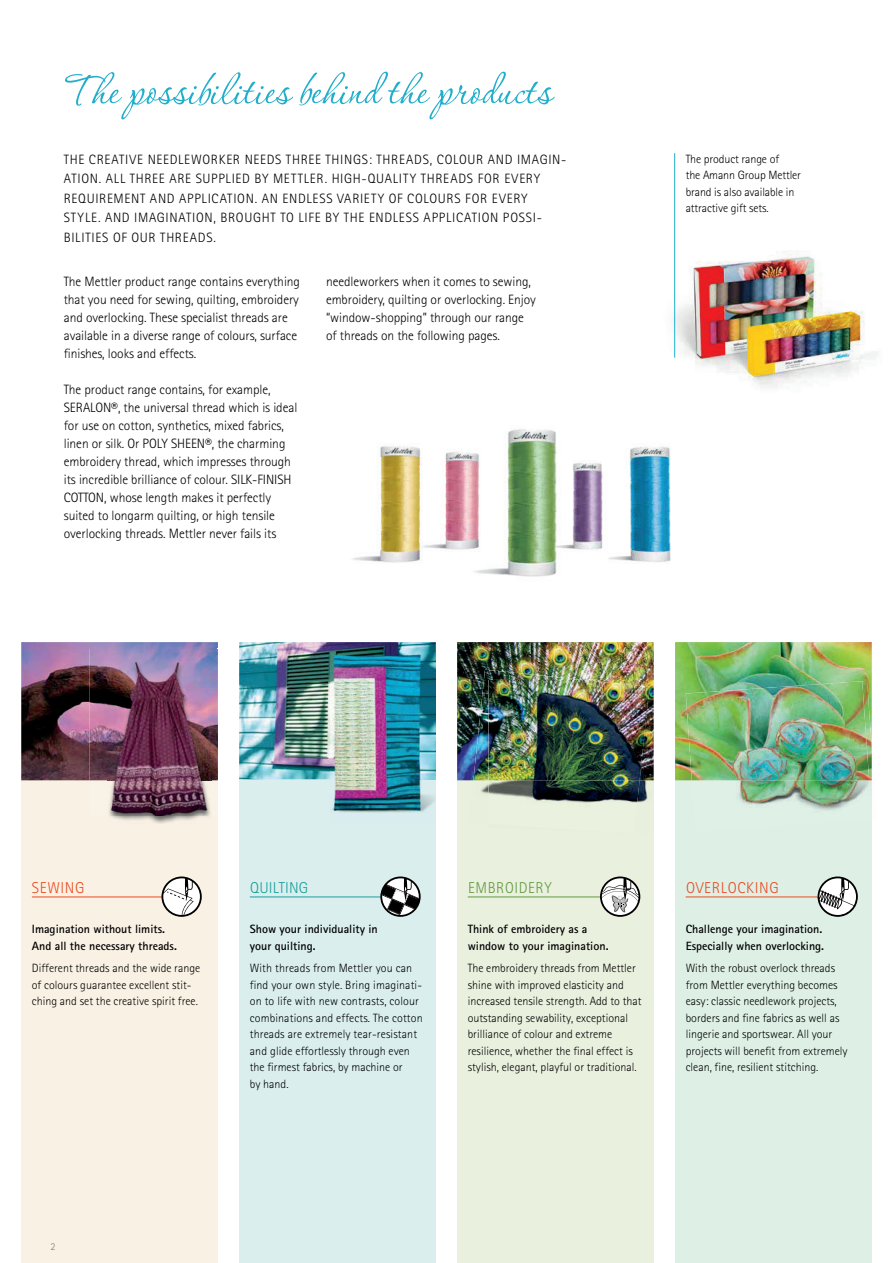
<style>
.page{position:relative;width:893px;height:1263px;background:#fff}
.page>*{position:absolute;margin:0;border:0;box-sizing:border-box;transform-origin:0 0}
.t1{font:52.5px "P22 Corinthia";letter-spacing:.01em;color:#20aecb}
.t2{font:300 15.75px "Rotis Sans Serif";letter-spacing:.04em;color:#ea4c23}
.t3{font:300 15.75px "Rotis Sans Serif";letter-spacing:.04em;color:#619b41}
.t4{font:300 15.75px "Rotis Sans Serif";letter-spacing:.01em;color:#1b9f9b}
.t5{font:300 13.5px/18px "Rotis Sans Serif";letter-spacing:-.005em;color:#000001}
.t6{font:300 13.5px/19.5px "Rotis Sans Serif";letter-spacing:.05em;color:#000001}
.t7{font:300 12px/16.5px "Rotis Sans Serif";color:#000001}
.t8{font:700 12px/16.5px "Rotis Sans Serif";color:#000001}
.t9{font:300 10.5px "Rotis Sans Serif";color:#7b7e7f}
</style>
<div class="page">
<img style="left:673px;top:250px;width:149px;height:117px">
<img style="left:352px;top:429px;width:319px;height:148px">
<div style="left:21px;top:642px;width:197px;height:621px;background:#f9f1e4"></div>
<hr style="left:32px;top:897px;width:156px;height:1px;background:#ea4c23">
<div style="left:675px;top:642px;width:197px;height:621px;background:#def0e6"></div>
<hr style="left:686px;top:897px;width:159px;height:1px;background:#ea4c23">
<img style="left:21px;top:642px;width:197px;height:138px">
<img style="left:675px;top:642px;width:197px;height:138px">
<img style="left:692px;top:780px;width:180px;height:30px">
<img style="left:686px;top:681px;width:183px;height:99px">
<svg style="left:817px;top:876px;width:41px;height:41px"></svg>
<svg style="left:161px;top:876px;width:41px;height:41px"></svg>
<div style="left:239px;top:642px;width:197px;height:621px;background:#daeeee"></div>
<hr style="left:250px;top:897px;width:162px;height:1px;background:#1b9f9b">
<img style="left:239px;top:642px;width:197px;height:137px">
<svg style="left:380px;top:876px;width:41px;height:41px"></svg>
<div style="left:457px;top:642px;width:197px;height:621px;background:#eaf0de"></div>
<hr style="left:468px;top:897px;width:162px;height:1px;background:#619b41">
<img style="left:457px;top:642px;width:197px;height:138px">
<svg style="left:600px;top:876px;width:40px;height:41px"></svg>
<img style="left:469px;top:780px;width:185px;height:23px">
<img style="left:473px;top:670px;width:110px;height:110px">
<img style="left:649px;top:680px;width:5px;height:100px">
<img style="left:488px;top:780px;width:152px;height:23px">
<img style="left:488px;top:680px;width:161px;height:100px">
<img style="left:330px;top:650px;width:106px;height:163px">
<hr style="left:674px;top:153px;width:1px;height:205px;background:#20aecb">
<img style="left:111px;top:816px;width:97px;height:8px">
<img style="left:89px;top:649px;width:129px;height:167px">
<img style="left:726px;top:310px;width:152px;height:78px">
<img style="left:716px;top:301px;width:128px;height:71px">
<h1 class="t1" style="left:64px;top:54px;width:489px">The possibilities behind the products</h1>
<p class="t6" style="left:64px;top:151px;width:504px">THE CREATIVE NEEDLEWORKER NEEDS THREE THINGS: THREADS, COLOUR AND IMAGIN-ATION. ALL THREE ARE SUPPLIED BY METTLER. HIGH-QUALITY THREADS FOR EVERY REQUIREMENT AND APPLICATION. AN ENDLESS VARIETY OF COLOURS FOR EVERY STYLE. AND IMAGINATION, BROUGHT TO LIFE BY THE ENDLESS APPLICATION POSSI-BILITIES OF OUR THREADS.</p>
<p class="t5" style="left:326px;top:274px;width:211px">needleworkers when it comes to sewing, embroidery, quilting or overlocking. Enjoy “window-shopping” through our range of threads on the following pages.</p>
<p class="t5" style="left:64px;top:274px;width:238px">The Mettler product range contains everything that you need for sewing, quilting, embroidery and overlocking. These specialist threads are available in a diverse range of colours, surface finishes, looks and effects.</p>
<p class="t5" style="left:64px;top:382px;width:235px">The product range contains, for example, SERALON®, the universal thread which is ideal for use on cotton, synthetics, mixed fabrics, linen or silk. Or POLY SHEEN®, the charming embroidery thread, which impresses through its incredible brilliance of colour. SILK-FINISH COTTON, whose length makes it perfectly suited to longarm quilting, or high tensile overlocking threads. Mettler never fails its</p>
<p class="t7" style="left:686px;top:152px;width:117px">The product range of<br>the Amann Group Mettler brand is also available in attractive gift sets.</p>
<h2 class="t2" style="left:32px;top:882px;width:54px">SEWING</h2>
<p class="t8" style="left:32px;top:922px;width:147px">Imagination without limits.<br>And all the necessary threads.</p>
<p class="t7" style="left:32px;top:961px;width:170px">Different threads and the wide range of colours guarantee excellent stit&shy;ching and set the creative spirit free.</p>
<h2 class="t4" style="left:250px;top:882px;width:59px">QUILTING</h2>
<p class="t8" style="left:250px;top:922px;width:129px">Show your individuality in your quilting.</p>
<p class="t7" style="left:250px;top:961px;width:174px">With threads from Mettler you can find your own style. Bring imaginati&shy;on to life with new contrasts, colour combinations and effects. The cotton threads are extremely tear-resistant and glide effortlessly through even the firmest fabrics, by machine or<br>by hand.</p>
<h2 class="t3" style="left:468px;top:882px;width:85px">EMBROIDERY</h2>
<p class="t8" style="left:468px;top:922px;width:142px">Think of embroidery as a window to your imagination.</p>
<p class="t7" style="left:468px;top:961px;width:175px">The embroidery threads from Mettler shine with improved elasticity and increased tensile strength. Add to that outstanding sewability, exceptional brilliance of colour and extreme resilience, whether the final effect is stylish, elegant, playful or traditional.</p>
<h2 class="t2" style="left:686px;top:882px;width:94px">OVERLOCKING</h2>
<p class="t8" style="left:686px;top:922px;width:140px">Challenge your imagination.<br>Especially when overlocking.</p>
<p class="t7" style="left:686px;top:961px;width:163px">With the robust overlock threads from Mettler everything becomes easy: classic needlework projects, borders and fine fabrics as well as lingerie and sportswear. All your projects will benefit from extremely clean, fine, resilient stitching.</p>
<p class="t9" style="left:51px;top:1243px;width:7px">2</p>
</div>
